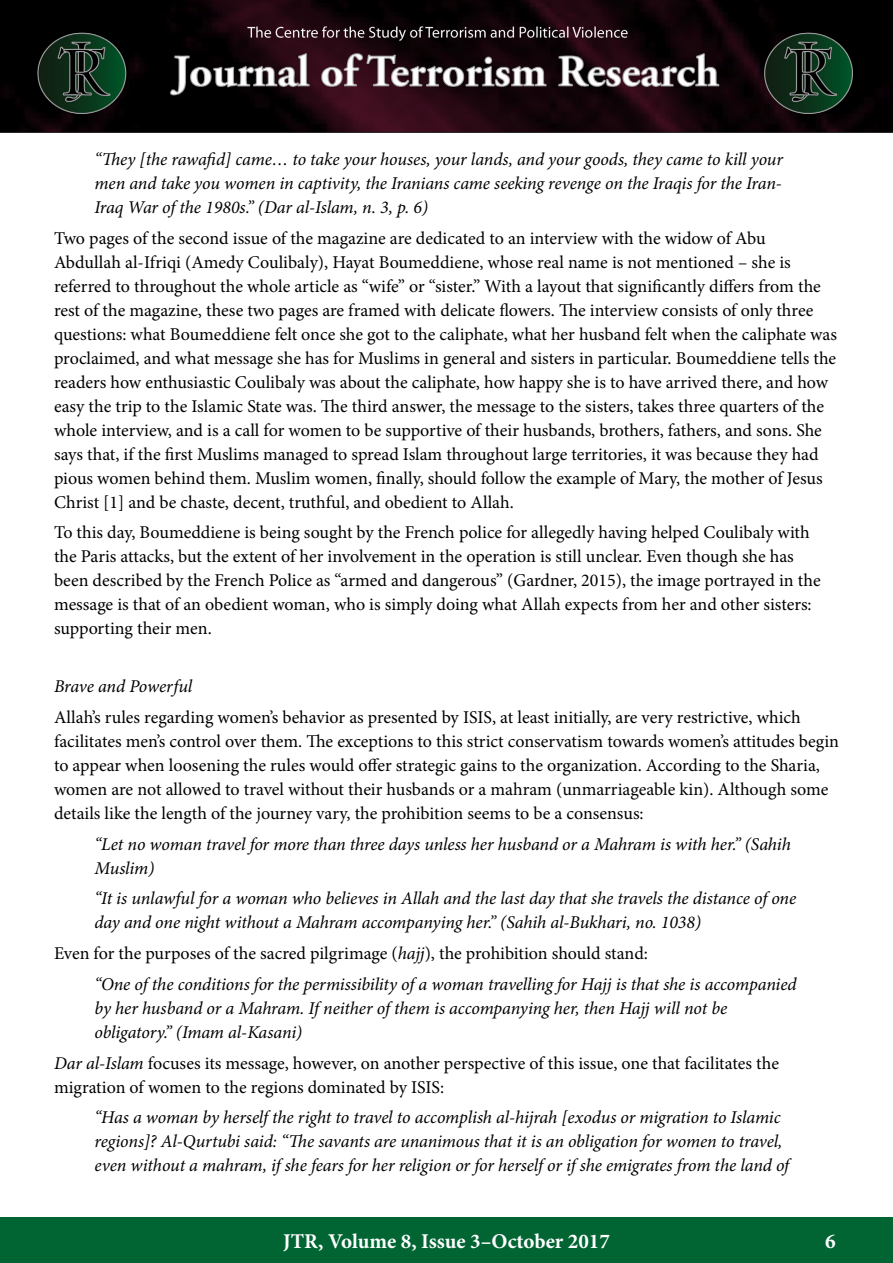
<style>
.page{position:relative;width:893px;height:1263px;background:#fff}
.page>*{position:absolute;margin:0;border:0;box-sizing:border-box;transform-origin:0 0}
.t1{font:700 21px "Minion Pro";color:#fff}
.t2{font:18px/24px "Minion Pro";letter-spacing:-.005em;color:#000}
.t3{font:italic 18px/24px "Minion Pro";letter-spacing:-.01em;color:#000}
.s1{font-style:normal}
.s2{font-style:italic}
</style>
<div class="page">
<div style="left:0;top:1217px;width:893px;height:46px;background:#006533"></div>
<img style="left:0;top:0;width:893px;height:133px">
<p class="t3" style="left:94px;top:147px;width:690px;text-align:justify">“They [the rawafid] came… to take your houses, your lands, and your goods, they came to kill your men and take you women in captivity, the Iranians came seeking revenge on the Iraqis for the Iran-Iraq War of the 1980s.” (Dar al-Islam, n. 3, p. 6)</p>
<p class="t2" style="left:54px;top:226px;width:784px">Two pages of the second issue of the magazine are dedicated to an interview with the widow of Abu Abdullah al-Ifriqi (Amedy Coulibaly), Hayat Boumeddiene, whose real name is not mentioned – she is referred to throughout the whole article as “wife” or “sister.” With a layout that significantly differs from the rest of the magazine, these two pages are framed with delicate flowers. The interview consists of only three questions: what Boumeddiene felt once she got to the caliphate, what her husband felt when the caliphate was proclaimed, and what message she has for Muslims in general and sisters in particular. Boumeddiene tells the readers how enthusiastic Coulibaly was about the caliphate, how happy she is to have arrived there, and how easy the trip to the Islamic State was. The third answer, the message to the sisters, takes three quarters of the whole interview, and is a call for women to be supportive of their husbands, brothers, fathers, and sons. She says that, if the first Muslims managed to spread Islam throughout large territories, it was because they had pious women behind them. Muslim women, finally, should follow the example of Mary, the mother of Jesus Christ [1] and be chaste, decent, truthful, and obedient to Allah.</p>
<p class="t2" style="left:54px;top:521px;width:768px">To this day, Boumeddiene is being sought by the French police for allegedly having helped Coulibaly with the Paris attacks, but the extent of her involvement in the operation is still unclear. Even though she has been described by the French Police as “armed and dangerous” (Gardner, 2015), the image portrayed in the message is that of an obedient woman, who is simply doing what Allah expects from her and other sisters: supporting their men.</p>
<p class="t3" style="left:54px;top:674px;width:140px">Brave and Powerful</p>
<p class="t2" style="left:54px;top:705px;width:786px">Allah’s rules regarding women’s behavior as presented by ISIS, at least initially, are very restrictive, which facilitates men’s control over them. The exceptions to this strict conservatism towards women’s attitudes begin to appear when loosening the rules would offer strategic gains to the organization. According to the Sharia, women are not allowed to travel without their husbands or a mahram (unmarriageable kin). Although some details like the length of the journey vary, the prohibition seems to be a consensus:</p>
<p class="t3" style="left:94px;top:832px;width:698px">“Let no woman travel for more than three days unless her husband or a Mahram is with her.” (Sahih<br>Muslim)</p>
<p class="t3" style="left:94px;top:887px;width:703px">“It is unlawful for a woman who believes in Allah and the last day that she travels the distance of one day and one night without a Mahram accompanying her.” (Sahih al-Bukhari, no. 1038)</p>
<p class="t3" style="left:94px;top:938px;width:704px;line-height:30.8px;text-indent:-40px"><span class="s1">Even for the purposes of the sacred pilgrimage (</span>hajj<span class="s1">), the prohibition should stand:<br></span>“One of the conditions for the permissibility of a woman travelling for Hajj is that she is accompanied</p>
<p class="t3" style="left:94px;top:996px;width:634px">by her husband or a Mahram. If neither of them is accompanying her, then Hajj will not be obligatory.” (Imam al-Kasani)</p>
<p class="t2" style="left:54px;top:1051px;width:726px"><span class="s2">Dar al-Islam</span> focuses its message, however, on another perspective of this issue, one that facilitates the migration of women to the regions dominated by ISIS:</p>
<p class="t3" style="left:94px;top:1105px;width:696px">“Has a woman by herself the right to travel to accomplish al-hijrah [exodus or migration to Islamic regions]? Al-Qurtubi said: “The savants are unanimous that it is an obligation for women to travel, even without a mahram, if she fears for her religion or for herself or if she emigrates from the land of</p>
<p class="t1" style="left:283px;top:1226px;width:328px">JTR, Volume 8, Issue 3–October 2017</p>
<p class="t1" style="left:825px;top:1226px;width:12px">6</p>
</div>
